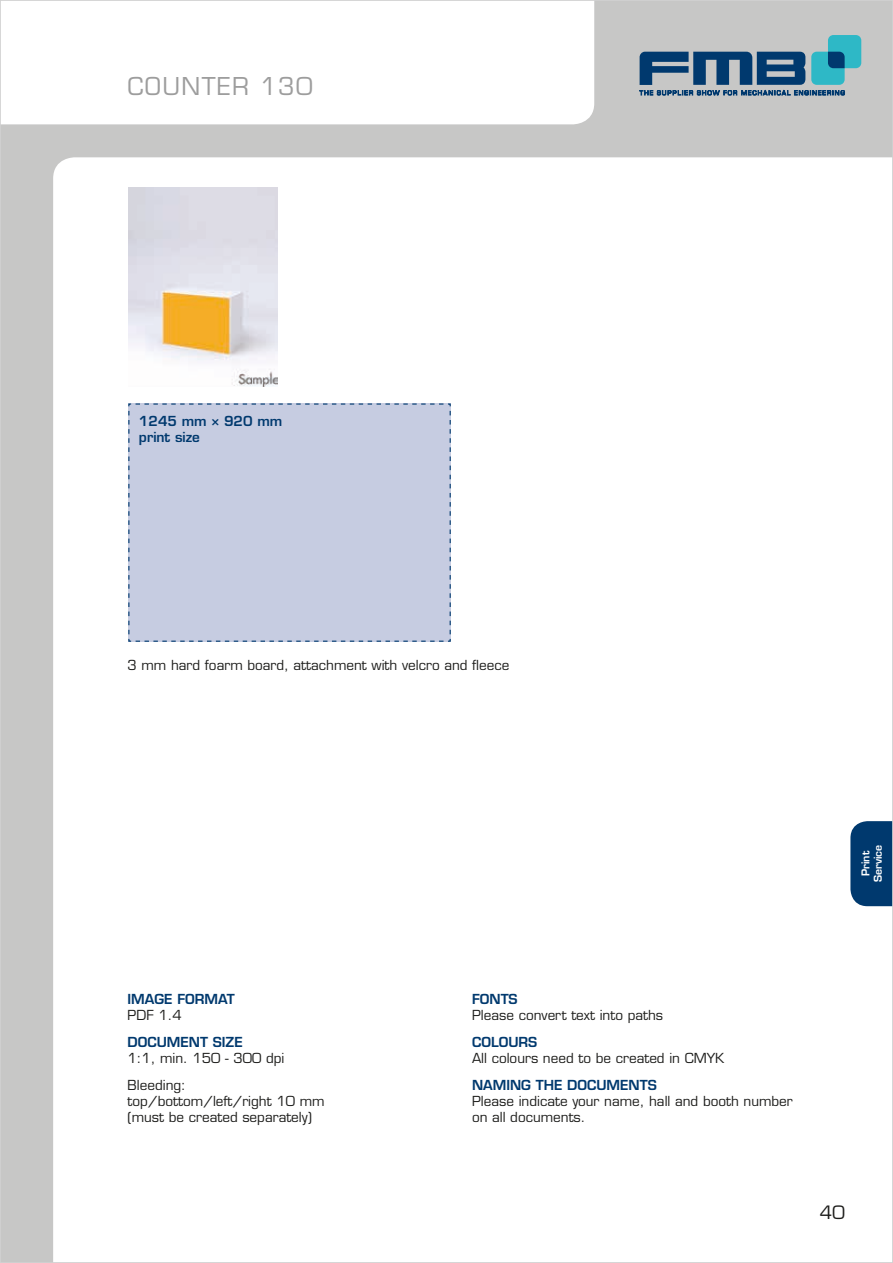
<style>
.page{position:relative;width:893px;height:1263px;background:#c7c7c6}
.page>*{position:absolute;margin:0;border:0;box-sizing:border-box;transform-origin:0 0}
.t1{font:24px "Eurostile LT Std";letter-spacing:.06em;color:#9d9d9d}
.t2{font:18px "Eurostile LT Std";color:#1d1d1b}
.t3{font:13.5px/16.2px "Eurostile LT Std";color:#1d1d1b}
.t4{font:600 13.5px/16.2px "Eurostile LT Std";color:#00396e}
.t5{font:600 10.5px/12.6px "Eurostile LT Std";color:#fff;text-align:center}
</style>
<div class="page">
<div style="left:2px;top:2px;width:592px;height:122px;background:#fff"></div>
<div style="left:53px;top:157px;width:838px;height:1104px;background:#fff"></div>
<div style="left:128px;top:403px;width:323px;height:239px;background:#c6cce1"></div>
<img style="left:128px;top:187px;width:149px;height:199px">
<svg style="left:639px;top:35px;width:222px;height:60px"></svg>
<div style="left:850px;top:821px;width:41px;height:85px;background:#00396e"></div>
<h1 class="t1" style="left:128px;top:72px;width:187px">COUNTER 130</h1>
<p class="t4" style="left:139px;top:413px;width:145px">1245 mm × 920 mm print size</p>
<p class="t3" style="left:128px;top:657px;width:383px">3 mm hard foarm board, attachment with velcro and fleece</p>
<p class="t4" style="left:128px;top:991px;width:109px">IMAGE FORMAT</p>
<p class="t3" style="left:128px;top:1007px;width:56px">PDF 1.4</p>
<p class="t4" style="left:128px;top:1034px;width:117px">DOCUMENT SIZE</p>
<p class="t3" style="left:128px;top:1045px;width:158px;line-height:26.8px">1:1, min. 150 - 300 dpi<br>Bleeding:</p>
<p class="t3" style="left:128px;top:1093px;width:198px">top/bottom/left/right 10 mm (must be created separately)</p>
<p class="t5" style="left:859px;top:882px;width:39px;rotate:-90deg">Print<br>Service</p>
<p class="t4" style="left:472px;top:991px;width:47px">FONTS</p>
<p class="t3" style="left:472px;top:1007px;width:193px">Please convert text into paths</p>
<p class="t4" style="left:472px;top:1034px;width:67px">COLOURS</p>
<p class="t3" style="left:472px;top:1050px;width:254px">All colours need to be created in CMYK</p>
<p class="t4" style="left:472px;top:1077px;width:186px">NAMING THE DOCUMENTS</p>
<p class="t3" style="left:472px;top:1093px;width:322px">Please indicate your name, hall and booth number on all documents.</p>
<h2 class="t2" style="left:820px;top:1201px;width:26px">40</h2>
</div>
